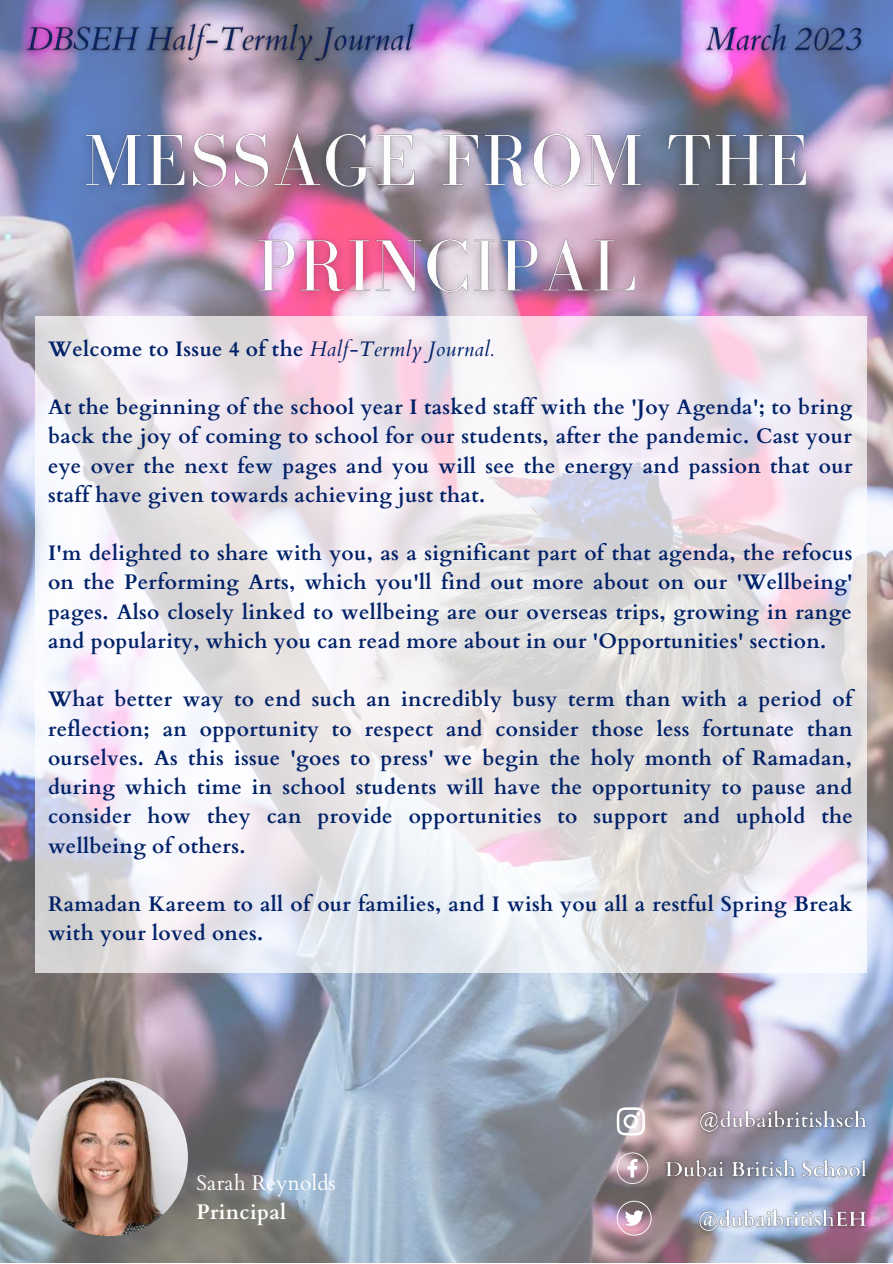
<style>
.page{position:relative;width:893px;height:1264px;background:#fff}
.page>*{position:absolute;margin:0;border:0;box-sizing:border-box;transform-origin:0 0}
.t1{font:700 21px/29.2px "Cardo";letter-spacing:.015em;color:#012168;text-align:justify}
.t2{font:21px "Cardo";letter-spacing:.015em;color:#fff}
.t3{font:700 21px "Cardo";letter-spacing:.015em;color:#fff}
.s1{font-weight:400;font-style:italic}
</style>
<div class="page">
<img style="left:0;top:0;width:892px;height:1262px">
<img style="left:29px;top:1077px;width:159px;height:159px;border-radius:50%">
<svg style="left:616px;top:1107px;width:29px;height:28px"></svg>
<img style="left:653px;top:1101px;width:220px;height:139px">
<svg style="left:616px;top:1152px;width:32px;height:31px"></svg>
<svg style="left:616px;top:1200px;width:35px;height:35px"></svg>
<img style="left:66px;top:106px;width:762px;height:210px">
<img style="left:19px;top:13px;width:403px;height:60px">
<svg style="left:35px;top:316px;width:831px;height:656px"></svg>
<img style="left:697px;top:13px;width:172px;height:60px">
<p class="t1" style="left:48px;top:334px;width:447px">Welcome to Issue 4 of the <span class="s1">Half-Termly Journal.</span></p>
<p class="t1" style="left:48px;top:393px;width:805px">At the beginning of the school year I tasked staff with the 'Joy Agenda'; to bring back the joy of coming to school for our students, after the pandemic. Cast your eye over the next few pages and you will see the energy and passion that our staff have given towards achieving just that.</p>
<p class="t1" style="left:48px;top:539px;width:806px">I'm delighted to share with you, as a significant part of that agenda, the refocus on the Performing Arts, which you'll find out more about on our 'Wellbeing' pages. Also closely linked to wellbeing are our overseas trips, growing in range and popularity, which you can read more about in our 'Opportunities' section.</p>
<p class="t1" style="left:48px;top:685px;width:806px">What better way to end such an incredibly busy term than with a period of reflection; an opportunity to respect and consider those less fortunate than ourselves. As this issue 'goes to press' we begin the holy month of Ramadan, during which time in school students will have the opportunity to pause and consider how they can provide opportunities to support and uphold the wellbeing of others.</p>
<p class="t1" style="left:48px;top:889px;width:806px">Ramadan Kareem to all of our families, and I wish you all a restful Spring Break with your loved ones.</p>
<p class="t2" style="left:196px;top:1168px;width:141px">Sarah Reynolds</p>
<p class="t3" style="left:196px;top:1197px;width:91px">Principal</p>
</div>
